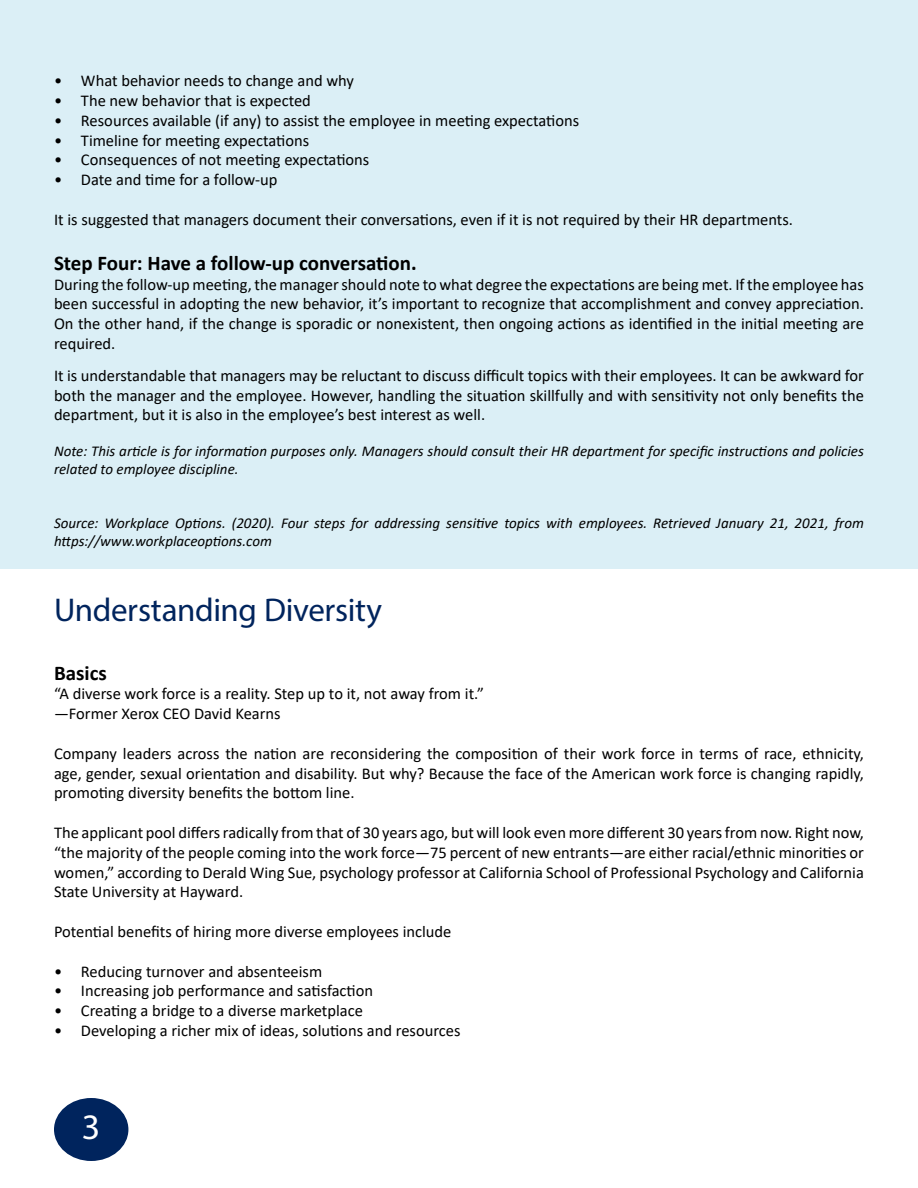
<style>
.page{position:relative;width:918px;height:1188px;background:#fff}
.page>*{position:absolute;margin:0;border:0;box-sizing:border-box;transform-origin:0 0}
.t1{font:36px "Myriad Pro";color:#fff}
.t2{font:33px "Myriad Pro";letter-spacing:-.01em;color:#00245d}
.t3{font:700 21px "Calibri";color:#000}
.t4{font:16.5px/19.8px "Calibri";color:#000;text-align:justify}
.t5{font:italic 15px/18px "Calibri";color:#000}
</style>
<div class="page">
<div style="left:1px;top:0;width:917px;height:569px;background:#dbeff6"></div>
<div style="left:54px;top:1098px;width:74px;height:63px;background:#00245d;border-radius:50%"></div>
<p class="t4" style="left:54px;top:70px;width:302px">• What behavior needs to change and why</p>
<p class="t4" style="left:54px;top:90px;width:258px">• The new behavior that is expected</p>
<p class="t4" style="left:54px;top:110px;width:527px">• Resources available (if any) to assist the employee in meeting expectations</p>
<p class="t4" style="left:54px;top:130px;width:257px">• Timeline for meeting expectations</p>
<p class="t4" style="left:54px;top:150px;width:317px">• Consequences of not meeting expectations</p>
<p class="t4" style="left:54px;top:169px;width:225px">• Date and time for a follow-up</p>
<p class="t4" style="left:54px;top:209px;width:741px">It is suggested that managers document their conversations, even if it is not required by their HR departments.</p>
<p class="t3" style="left:54px;top:248px;width:364px">Step Four: Have a follow-up conversation.</p>
<p class="t4" style="left:54px;top:274px;width:811px">During the follow-up meeting, the manager should note to what degree the expectations are being met. If the employee has been successful in adopting the new behavior, it’s important to recognize that accomplishment and convey appreciation.<br>On the other hand, if the change is sporadic or nonexistent, then ongoing actions as identified in the initial meeting are required.</p>
<p class="t4" style="left:54px;top:365px;width:812px">It is understandable that managers may be reluctant to discuss difficult topics with their employees. It can be awkward for both the manager and the employee. However, handling the situation skillfully and with sensitivity not only benefits the department, but it is also in the employee’s best interest as well.</p>
<p class="t5" style="left:54px;top:442px;width:811px">Note: This article is for information purposes only. Managers should consult their HR department for specific instructions and policies related to employee discipline.</p>
<p class="t5" style="left:54px;top:514px;width:811px">Source: Workplace Options. (2020). Four steps for addressing sensitive topics with employees. Retrieved January 21, 2021, from https://www.workplaceoptions.com</p>
<h2 class="t2" style="left:54px;top:589px;width:330px">Understanding Diversity</h2>
<p class="t3" style="left:54px;top:658px;width:54px">Basics</p>
<p class="t4" style="left:54px;top:684px;width:432px">“A diverse work force is a reality. Step up to it, not away from it.” —Former Xerox CEO David Kearns</p>
<p class="t4" style="left:54px;top:743px;width:812px">Company leaders across the nation are reconsidering the composition of their work force in terms of race, ethnicity, age, gender, sexual orientation and disability. But why? Because the face of the American work force is changing rapidly, promoting diversity benefits the bottom line.</p>
<p class="t4" style="left:54px;top:822px;width:812px">The applicant pool differs radically from that of 30 years ago, but will look even more different 30 years from now. Right now, “the majority of the people coming into the work force—75 percent of new entrants—are either racial/ethnic minorities or women,” according to Derald Wing Sue, psychology professor at California School of Professional Psychology and California State University at Hayward.</p>
<p class="t4" style="left:54px;top:921px;width:399px">Potential benefits of hiring more diverse employees include</p>
<p class="t4" style="left:54px;top:961px;width:270px">• Reducing turnover and absenteeism</p>
<p class="t4" style="left:54px;top:981px;width:321px">• Increasing job performance and satisfaction</p>
<p class="t4" style="left:54px;top:1000px;width:310px">• Creating a bridge to a diverse marketplace</p>
<p class="t4" style="left:54px;top:1020px;width:408px">• Developing a richer mix of ideas, solutions and resources</p>
<h1 class="t1" style="left:82px;top:1104px;width:20px">3</h1>
</div>
